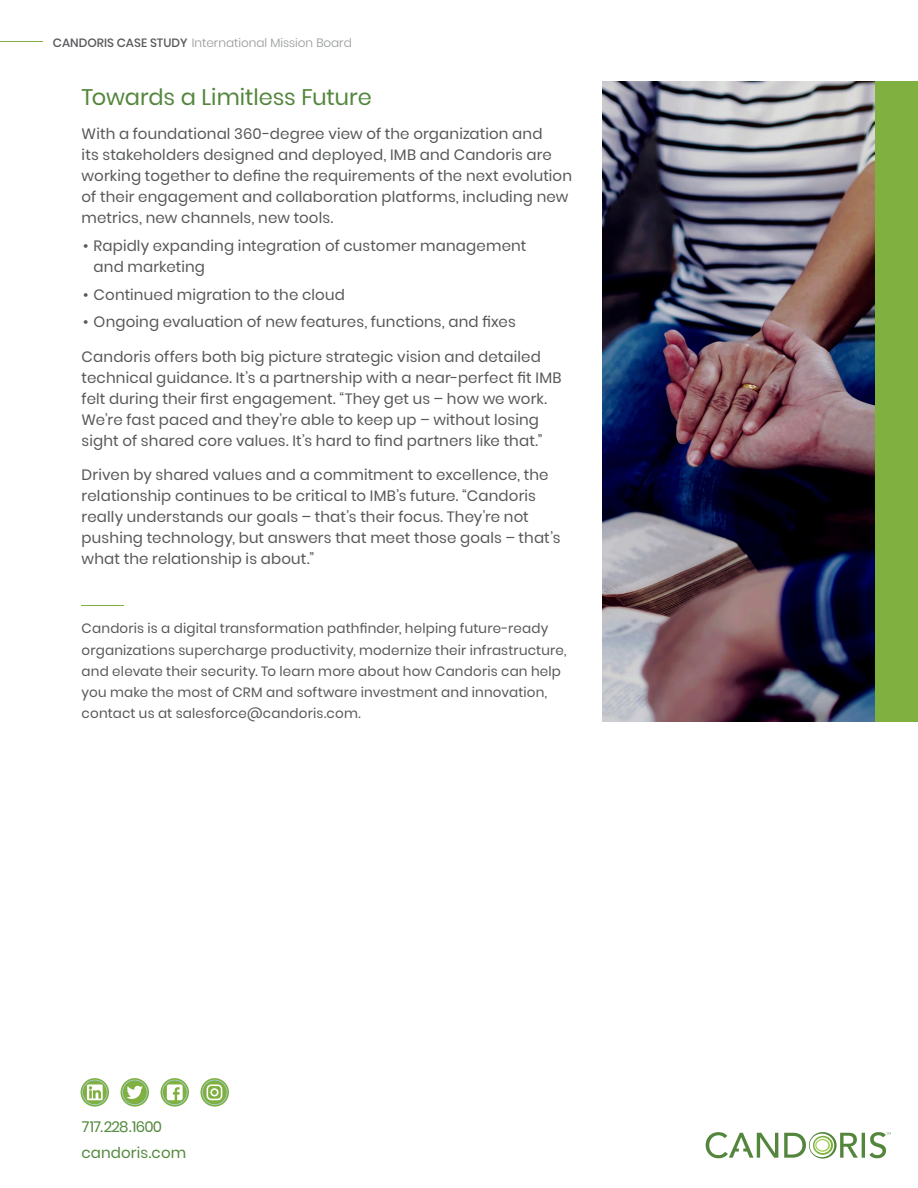
<style>
.page{position:relative;width:918px;height:1188px;background:#fff}
.page>*{position:absolute;margin:0;border:0;box-sizing:border-box;transform-origin:0 0}
.t1{font:22.5px "Poppins";color:#53863c}
.t2{font:15px/21px "Poppins";letter-spacing:.01em;color:#57585a}
.t3{font:15px "Poppins";letter-spacing:.01em;color:#53893d}
.t4{font:15px "Poppins";letter-spacing:-.045em;color:#53893d}
.t5{font:13.5px/21px "Poppins";letter-spacing:.015em;color:#57585a}
.t6{font:300 12px "Poppins";color:#939598}
.s1{font-weight:500;color:#57585a}
</style>
<div class="page">
<img style="left:602px;top:81px;width:273px;height:640px">
<hr style="left:0;top:41px;width:43px;height:1px;background:#80b140">
<svg style="left:706px;top:1132px;width:185px;height:27px"></svg>
<div style="left:875px;top:81px;width:43px;height:640px;background:#80b140"></div>
<svg style="left:80px;top:1078px;width:29px;height:29px"></svg>
<svg style="left:120px;top:1078px;width:29px;height:29px"></svg>
<svg style="left:160px;top:1078px;width:29px;height:29px"></svg>
<svg style="left:200px;top:1078px;width:29px;height:29px"></svg>
<hr style="left:82px;top:605px;width:42px;height:1px;background:#80b140">
<p class="t6" style="left:53px;top:36px;width:300px"><span class="s1">CANDORIS CASE STUDY</span> International Mission Board</p>
<p class="t1" style="left:82px;top:84px;width:292px">Towards a Limitless Future</p>
<p class="t2" style="left:82px;top:124px;width:492px">With a foundational 360-degree view of the organization and<br>its stakeholders designed and deployed, IMB and Candoris are working together to define the requirements of the next evolution of their engagement and collaboration platforms, including new metrics, new channels, new tools.</p>
<p class="t2" style="left:94px;top:235px;width:434px;text-indent:-10px">• Rapidly expanding integration of customer management and marketing</p>
<p class="t2" style="left:83px;top:284px;width:263px">• Continued migration to the cloud</p>
<p class="t2" style="left:83px;top:312px;width:434px">• Ongoing evaluation of new features, functions, and fixes</p>
<p class="t2" style="left:82px;top:346px;width:481px">Candoris offers both big picture strategic vision and detailed technical guidance. It’s a partnership with a near-perfect fit IMB felt during their first engagement. “They get us – how we work.<br>We’re fast paced and they’re able to keep up – without losing sight of shared core values. It’s hard to find partners like that.”</p>
<p class="t2" style="left:82px;top:465px;width:480px">Driven by shared values and a commitment to excellence, the relationship continues to be critical to IMB’s future. “Candoris really understands our goals – that’s their focus. They’re not pushing technology, but answers that meet those goals – that’s what the relationship is about.”</p>
<p class="t5" style="left:82px;top:618px;width:486px">Candoris is a digital transformation pathfinder, helping future-ready organizations supercharge productivity, modernize their infrastructure, and elevate their security. To learn more about how Candoris can help you make the most of CRM and software investment and innovation, contact us at salesforce@candoris.com.</p>
<p class="t4" style="left:82px;top:1118px;width:82px">717.228.1600</p>
<p class="t3" style="left:81px;top:1144px;width:106px">candoris.com</p>
</div>
